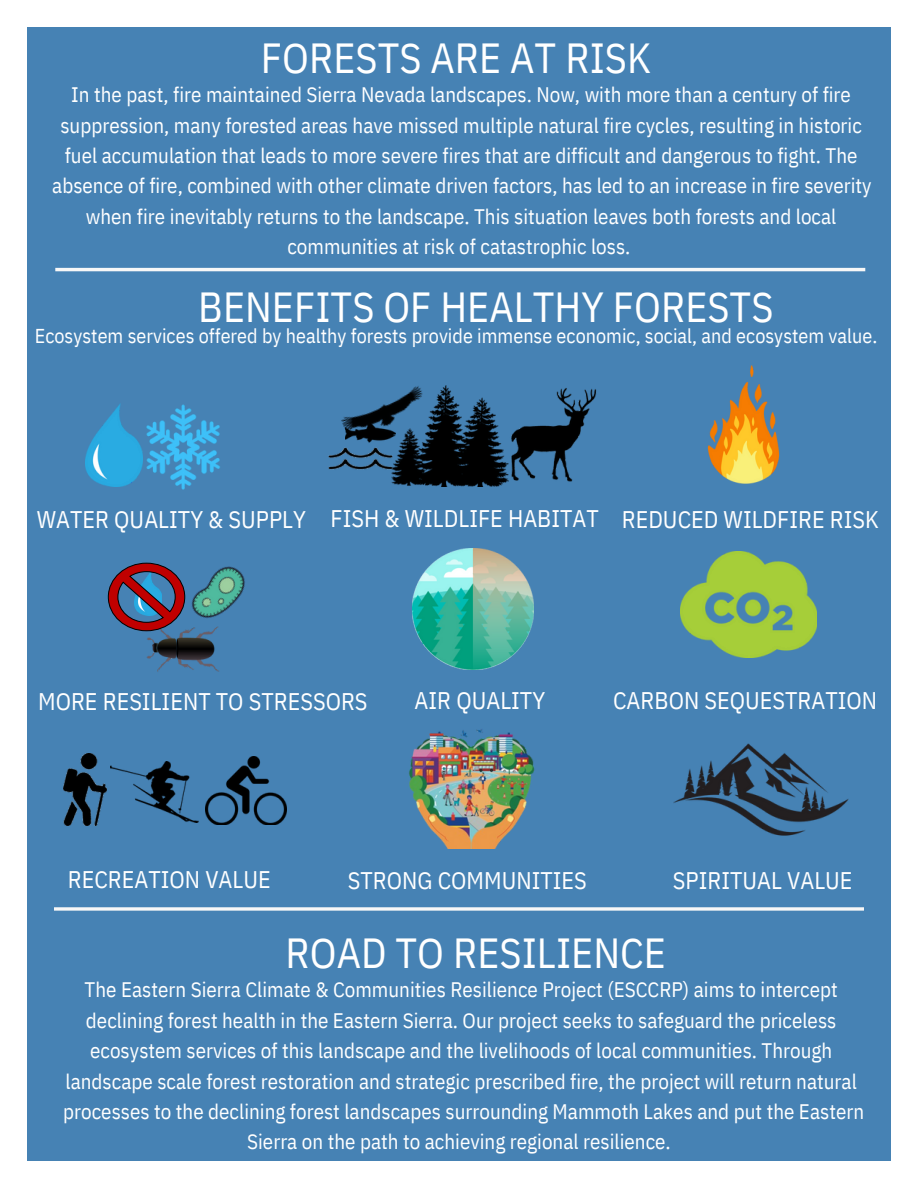
<style>
.page{position:relative;width:918px;height:1188px;background:#fff}
.page>*{position:absolute;margin:0;border:0;box-sizing:border-box;transform-origin:0 0}
.t1{font:42px "IBM Plex Sans Cond";color:#fff}
.t2{font:24px "IBM Plex Sans Cond";color:#fff}
.t3{font:21px/30.3px "IBM Plex Sans Cond";color:#fff;text-align:center}
.t4{font:20.1px "IBM Plex Sans Cond";color:#fff}
</style>
<div class="page">
<div style="left:27px;top:27px;width:864px;height:1134px;background:#4682b4"></div>
<img style="left:64px;top:754px;width:42px;height:72px">
<img style="left:110px;top:762px;width:89px;height:60px">
<img style="left:206px;top:757px;width:81px;height:68px">
<img style="left:409px;top:729px;width:126px;height:120px">
<img style="left:511px;top:388px;width:86px;height:94px">
<img style="left:341px;top:403px;width:51px;height:28px">
<img style="left:392px;top:386px;width:117px;height:101px">
<img style="left:328px;top:431px;width:106px;height:54px">
<img style="left:681px;top:551px;width:136px;height:107px">
<img style="left:673px;top:743px;width:176px;height:93px">
<img style="left:146px;top:632px;width:73px;height:40px">
<svg style="left:108px;top:562px;width:60px;height:70px"></svg>
<img style="left:168px;top:566px;width:77px;height:80px">
<img style="left:412px;top:548px;width:122px;height:122px">
<img style="left:707px;top:365px;width:73px;height:119px">
<img style="left:86px;top:404px;width:56px;height:82px">
<img style="left:146px;top:404px;width:74px;height:86px">
<svg style="left:54px;top:907px;width:810px;height:4px;background:#dbe4ec"></svg>
<hr style="left:55px;top:268px;width:810px;height:3px;background:#f7f7f7">
<h1 class="t1" style="left:261px;top:30px;width:392px">FORESTS ARE AT RISK</h1>
<p class="t3" style="left:52px;top:79px;width:821px">In the past, fire maintained Sierra Nevada landscapes. Now, with more than a century of fire suppression, many forested areas have missed multiple natural fire cycles, resulting in historic fuel accumulation that leads to more severe fires that are difficult and dangerous to fight. The absence of fire, combined with other climate driven factors, has led to an increase in fire severity when fire inevitably returns to the landscape. This situation leaves both forests and local communities at risk of catastrophic loss.</p>
<h1 class="t1" style="left:198px;top:279px;width:577px">BENEFITS OF HEALTHY FORESTS</h1>
<p class="t4" style="left:35px;top:322px;width:844px">Ecosystem services offered by healthy forests provide immense economic, social, and ecosystem value.</p>
<p class="t2" style="left:37px;top:503px;width:271px">WATER QUALITY &amp; SUPPLY</p>
<p class="t2" style="left:331px;top:502px;width:270px">FISH &amp; WILDLIFE HABITAT</p>
<p class="t2" style="left:622px;top:503px;width:259px">REDUCED WILDFIRE RISK</p>
<p class="t2" style="left:38px;top:686px;width:331px">MORE RESILIENT TO STRESSORS</p>
<p class="t2" style="left:415px;top:684px;width:132px">AIR QUALITY</p>
<p class="t2" style="left:613px;top:684px;width:266px">CARBON SEQUESTRATION</p>
<p class="t2" style="left:68px;top:863px;width:204px">RECREATION VALUE</p>
<p class="t2" style="left:348px;top:865px;width:241px">STRONG COMMUNITIES</p>
<p class="t2" style="left:673px;top:864px;width:181px">SPIRITUAL VALUE</p>
<h1 class="t1" style="left:286px;top:925px;width:382px">ROAD TO RESILIENCE</h1>
<p class="t3" style="left:63px;top:974px;width:803px">The Eastern Sierra Climate &amp; Communities Resilience Project (ESCCRP) aims to intercept declining forest health in the Eastern Sierra. Our project seeks to safeguard the priceless ecosystem services of this landscape and the livelihoods of local communities. Through landscape scale forest restoration and strategic prescribed fire, the project will return natural processes to the declining forest landscapes surrounding Mammoth Lakes and put the Eastern Sierra on the path to achieving regional resilience.</p>
</div>
